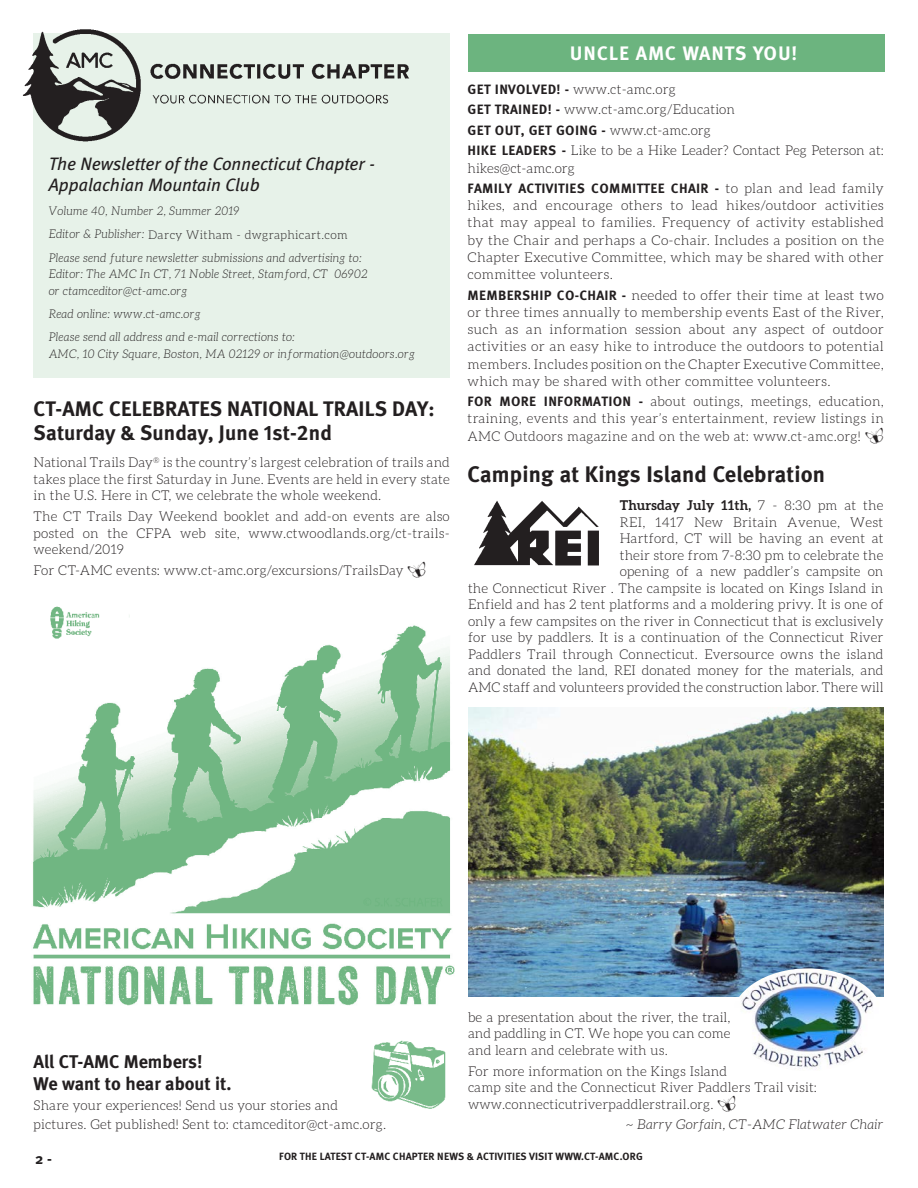
<style>
.page{position:relative;width:918px;height:1188px;background:#fff}
.page>*{position:absolute;margin:0;border:0;box-sizing:border-box;transform-origin:0 0}
.MetaBold_HL_15_18{font:700 22.5px "Meta";letter-spacing:.01em;color:#231f20}
.MetaBold_HL_16_18{font:700 21px "Meta";letter-spacing:.01em;color:#231f20}
.MetaBold_HL_14_16{font:700 21px "Meta";letter-spacing:.005em;color:#231f20}
.t1{font:19.5px "Meta Bold Caps";letter-spacing:.04em;color:#fff}
.BODY_COPY_Justified{font:700 18.3px/22.5px "Meta";color:#231f20}
.t2{font:italic 18px/20.7px "Meta";color:#231f20}
.t3{font:700 15px "Meta";color:#231f20}
.BODY_COPY_Justified-2{font:300 13.5px/16.5px "Aleo";letter-spacing:.01em;color:#231f20;text-align:justify}
.BODY_COPY{font:300 13.5px/17.2px "Aleo";letter-spacing:.02em;color:#231f20;text-align:justify}
.BODY_COPY_Justified-3{font:italic 300 13.5px "Aleo";letter-spacing:.02em;color:#231f20}
.BODY_COPY_Justified-4{font:13.5px "Meta Bold Caps";letter-spacing:.02em;color:#231f20}
.t4{font:italic 300 12px/16.5px "Aleo";letter-spacing:.025em;color:#231f20;scale:.95 1}
.t5{font:300 12px "Aleo";letter-spacing:.025em;color:#231f20}
.t6{font:700 10.5px "Meta";letter-spacing:.02em;color:#231f20}
.s1{font-style:italic}
.s2{font-family:"Meta Bold Expert";font-weight:400}
.s3{font-family:"Butterflies";font-weight:400;font-size:16.5px}
.s4{font-family:"Meta Bold Caps";font-weight:400}
.s5{font-family:"Aleo";font-weight:300}
.s6{font-weight:700}
</style>
<div class="page">
<div style="left:468px;top:34px;width:416px;height:37px;background:#6cb47f"></div>
<div style="left:34px;top:34px;width:416px;height:344px;background:#e7f2e9"></div>
<img style="left:371px;top:1040px;width:75px;height:69px">
<img style="left:33px;top:606px;width:422px;height:400px">
<img style="left:468px;top:708px;width:416px;height:289px">
<img style="left:474px;top:500px;width:125px;height:66px">
<img style="left:731px;top:968px;width:153px;height:101px">
<img style="left:22px;top:29px;width:394px;height:122px">
<p class="t2" style="left:49px;top:153px;width:328px">The Newsletter of the Connecticut Chapter -<br>Appalachian Mountain Club</p>
<p class="t4" style="left:49px;top:203px;width:202px">Volume 40, Number 2, Summer 2019</p>
<p class="t5" style="left:49px;top:228px;width:300px"><span class="s1">Editor &amp; Publisher:</span> Darcy Witham - dwgraphicart.com</p>
<p class="t4" style="left:49px;top:249px;width:337px">Please send future newsletter submissions and advertising to:<br>Editor: The AMC In CT, 71 Noble Street, Stamford, CT 06902 or ctamceditor@ct-amc.org</p>
<p class="t4" style="left:49px;top:305px;width:161px">Read online: www.ct-amc.org</p>
<p class="t4" style="left:49px;top:329px;width:387px">Please send all address and e-mail corrections to:<br>AMC, 10 City Square, Boston, MA 02129 or information@outdoors.org</p>
<p class="MetaBold_HL_16_18" style="left:34px;top:396px;width:403px">CT-AMC CELEBRATES NATIONAL TRAILS DAY:</p>
<p class="MetaBold_HL_14_16" style="left:34px;top:420px;width:300px">Saturday &amp; Sunday, June <span class="s2">1</span>st-<span class="s2">2</span>nd</p>
<p class="BODY_COPY_Justified-2" style="left:34px;top:454px;width:418px">National Trails Day<sup>®</sup> is the country’s largest celebration of trails and takes place the first Saturday in June. Events are held in every state in the U.S. Here in CT, we celebrate the whole weekend.</p>
<p class="BODY_COPY_Justified-2" style="left:34px;top:508px;width:418px">The CT Trails Day Weekend booklet and add-on events are also posted on the CFPA web site, www.ctwoodlands.org/ct-trails&shy;weekend/2019</p>
<p class="BODY_COPY_Justified-2" style="left:34px;top:562px;width:394px">For CT-AMC events: www.ct-amc.org/excursions/TrailsDay <span class="s3">Z</span></p>
<p class="t1" style="left:570px;top:42px;width:229px">UNCLE AMC WANTS YOU!</p>
<p class="BODY_COPY_Justified-2" style="left:468px;top:81px;width:210px"><span class="s4">GET INVOLVED! -</span> www.ct-amc.org</p>
<p class="BODY_COPY_Justified-2" style="left:468px;top:101px;width:269px"><span class="s4">GET TRAINED! -</span> www.ct-amc.org/Education</p>
<p class="BODY_COPY_Justified-4" style="left:468px;top:122px;width:245px">GET OUT, GET GOING - <span class="s5">www.ct-amc.org</span></p>
<p class="BODY_COPY_Justified-2" style="left:468px;top:142px;width:418px;line-height:17.2px"><span class="s4">HIKE LEADERS -</span> Like to be a Hike Leader? Contact Peg Peterson at: hikes@ct-amc.org</p>
<p class="BODY_COPY" style="left:468px;top:180px;width:418px"><span class="s4">FAMILY ACTIVITIES COMMITTEE CHAIR -</span> to plan and lead family hikes, and encourage others to lead hikes/outdoor activities that may appeal to families. Frequency of activity established by the Chair and perhaps a Co-chair. Includes a position on the Chapter Executive Committee, which may be shared with other committee volunteers.</p>
<p class="BODY_COPY_Justified-2" style="left:468px;top:286px;width:418px;line-height:17.2px"><span class="s4">MEMBERSHIP CO-CHAIR -</span> needed to offer their time at least two or three times annually to membership events East of the River, such as an information session about any aspect of outdoor activities or an easy hike to introduce the outdoors to potential members. Includes position on the Chapter Executive Committee, which may be shared with other committee volunteers.</p>
<p class="BODY_COPY_Justified-2" style="left:468px;top:393px;width:418px;line-height:17.2px"><span class="s4">FOR MORE INFORMATION -</span> about outings, meetings, education, training, events and this year’s entertainment, review listings in AMC Outdoors magazine and on the web at: www.ct-amc.org! <span class="s3">Z</span></p>
<p class="MetaBold_HL_15_18" style="left:468px;top:460px;width:359px">Camping at Kings Island Celebration</p>
<p class="BODY_COPY_Justified-2" style="left:468px;top:497px;width:417px;text-align:right"><span class="s6">Thursday July 11th,</span> 7 - 8:30 pm at the<br>REI, 1417 New Britain Avenue, West<br>Hartford, CT will be having an event at<br>their store from 7-8:30 pm to celebrate the<br>opening of a new paddler’s campsite on<br>the Connecticut River . The campsite is located on Kings Island in Enfield and has 2 tent platforms and a moldering privy. It is one of only a few campsites on the river in Connecticut that is exclusively for use by paddlers. It is a continuation of the Connecticut River Paddlers Trail through Connecticut. Eversource owns the island and donated the land, REI donated money for the materials, and AMC staff and volunteers provided the construction labor. There will</p>
<p class="BODY_COPY_Justified" style="left:34px;top:1050px;width:199px">All CT-AMC Members!<br>We want to hear about it.</p>
<p class="BODY_COPY_Justified-2" style="left:34px;top:1095px;width:354px;line-height:19.5px">Share your experiences! Send us your stories and pictures. Get published! Sent to: ctamceditor@ct-amc.org.</p>
<p class="BODY_COPY_Justified-2" style="left:468px;top:1009px;width:264px">be a presentation about the river, the trail, and paddling in CT. We hope you can come and learn and celebrate with us.</p>
<p class="BODY_COPY_Justified-2" style="left:468px;top:1062px;width:351px;text-align:left">For more information on the Kings Island<br>camp site and the Connecticut River Paddlers Trail visit: www.connecticutriverpaddlerstrail.org. <span class="s3">Z</span></p>
<p class="BODY_COPY_Justified-3" style="left:626px;top:1117px;width:259px">~ Barry Gorfain, CT-AMC Flatwater Chair</p>
<p class="t3" style="left:35px;top:1150px;width:18px">2 -</p>
<p class="t6" style="left:279px;top:1150px;width:365px">FOR THE LATEST CT-AMC CHAPTER NEWS &amp; ACTIVITIES VISIT WWW.CT-AMC.ORG</p>
</div>
